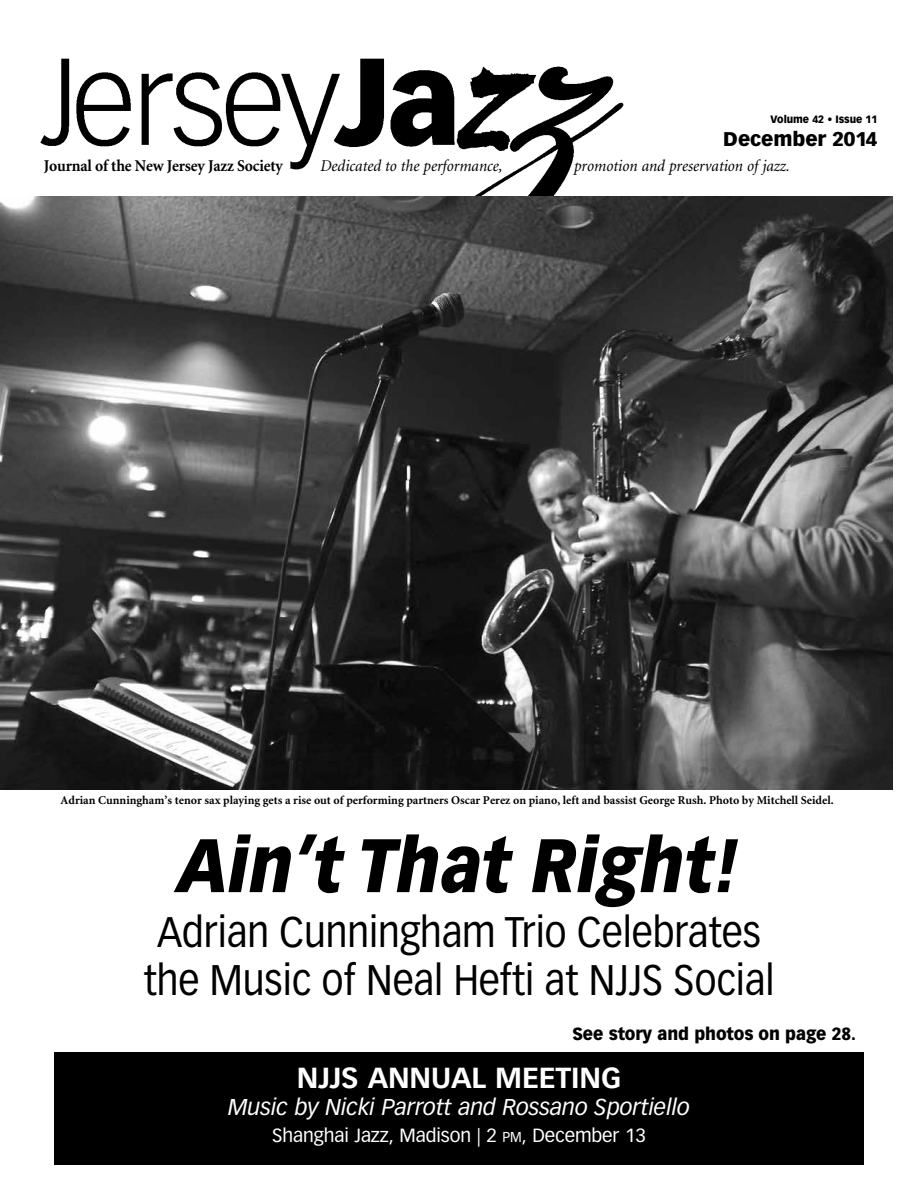
<style>
.page{position:relative;width:918px;height:1188px;background:#fff}
.page>*{position:absolute;margin:0;border:0;box-sizing:border-box;transform-origin:0 0}
.t1{font:italic 900 74.25px "Vectora LH";color:#000;scale:.9 1}
.t2{font:42px/48px "Vectora LH";color:#000;text-align:center;scale:.9 1}
.t3{font:700 28.5px "Vectora LH";letter-spacing:-.005em;color:#fff}
.t4{font:italic 22.5px "Vectora LH";letter-spacing:-.005em;color:#fff}
.t5{font:900 19.5px "Vectora LH";letter-spacing:-.005em;color:#000}
.t6{font:18.75px "Vectora LH";letter-spacing:-.005em;color:#fff}
.t7{font:900 17.25px "Vectora LH";letter-spacing:-.005em;color:#000;scale:.95 1}
.t8{font:italic 16.5px "Minion";color:#000;scale:.95 1}
.t9{font:700 16.5px "Minion";letter-spacing:-.01em;color:#000;scale:.95 1}
.t10{font:700 12px "Minion";color:#000}
.t11{font:900 10.5px "Vectora LH";letter-spacing:-.005em;color:#000;scale:.95 1}
.s1{font-size:14.1px}
.s2{font-style:inherit}
</style>
<div class="page">
<img style="left:40px;top:58px;width:584px;height:138px">
<div style="left:54px;top:1052px;width:810px;height:113px;background:#000"></div>
<img style="left:0;top:196px;width:893px;height:593px">
<p class="t11" style="left:770px;top:113px;width:114px">Volume 42 • Issue 11</p>
<h3 class="t5" style="left:723px;top:127px;width:156px">December 2014</h3>
<h3 class="t9" style="left:44px;top:157px;width:253px">Journal of the New Jersey Jazz Society</h3>
<h3 class="t8" style="left:320px;top:158px;width:193px">Dedicated to the performance,</h3>
<h3 class="t8" style="left:574px;top:158px;width:229px">promotion and preservation of jazz.</h3>
<p class="t10" style="left:61px;top:794px;width:774px">Adrian Cunningham’s tenor sax playing gets a rise out of performing partners Oscar Perez on piano, left and bassist George Rush. Photo by Mitchell Seidel.</p>
<h1 class="t1" style="left:178px;top:821px;width:626px">Ain’t That Right!</h1>
<h2 class="t2" style="left:143px;top:908px;width:703px">Adrian Cunningham Trio Celebrates the Music of Neal Hefti at NJJS Social</h2>
<h3 class="t7" style="left:572px;top:1023px;width:300px">See story and photos on page 28.</h3>
<h3 class="t3" style="left:297px;top:1061px;width:326px">NJJS ANNUAL MEETING</h3>
<h3 class="t4" style="left:228px;top:1094px;width:463px">Music by Nicki Parrott and Rossano Sportiello</h3>
<h3 class="t6" style="left:272px;top:1124px;width:375px">Shanghai Jazz, Madison | 2 <span class="s1">pm</span><span class="s2">,</span> December 13</h3>
</div>
